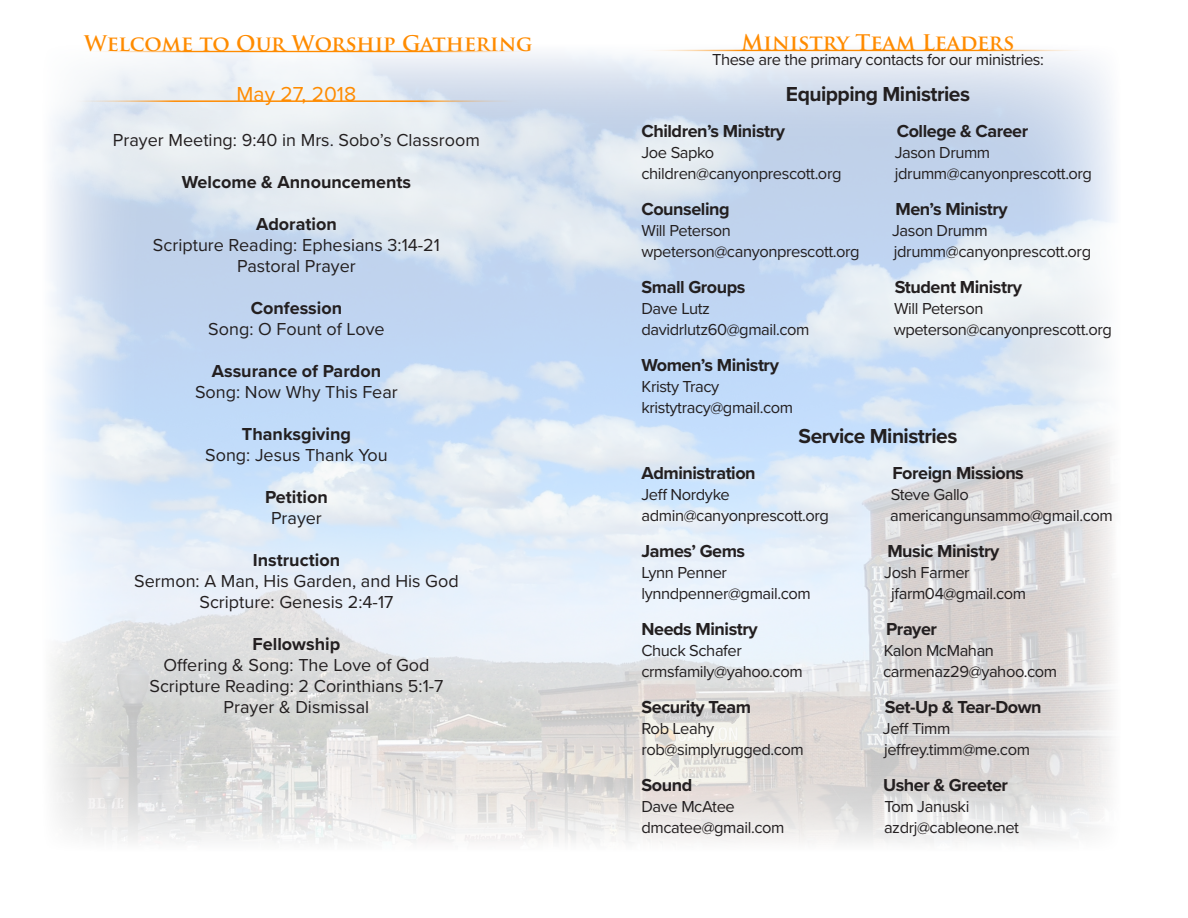
<style>
.page{position:relative;width:1188px;height:918px;background:#fff}
.page>*{position:absolute;margin:0;border:0;box-sizing:border-box;transform-origin:0 0}
.t1{font:700 21px "Trajan Pro";color:#ff8b00}
.t2{font:700 21px "Proxima Nova";letter-spacing:-.025em;color:#231f20}
.t3{font:21px "Proxima Nova";color:#ff8b00}
.t4{font:18px "Proxima Nova";color:#231f20}
.t5{font:700 18px "Proxima Nova";letter-spacing:-.025em;color:#231f20}
.t6{font:700 18px "Proxima Nova";color:#231f20}
.t7{font:16.5px "Proxima Nova";letter-spacing:-.025em;color:#231f20}
</style>
<div class="page">
<img style="left:51px;top:49px;width:1063px;height:794px">
<hr style="left:66px;top:100px;width:461px;height:2px;background:#ff8b00">
<hr style="left:634px;top:50px;width:462px;height:1px;background:#ff8b00">
<hr style="left:78px;top:51px;width:461px;height:1px;background:#ff8b00">
<p class="t1" style="left:84px;top:31px;width:450px">Welcome to Our Worship Gathering</p>
<p class="t3" style="left:237px;top:78px;width:121px">May 27, 2018</p>
<p class="t4" style="left:113px;top:127px;width:368px">Prayer Meeting: 9:40 in Mrs. Sobo’s Classroom</p>
<p class="t6" style="left:182px;top:169px;width:231px">Welcome &amp; Announcements</p>
<p class="t6" style="left:256px;top:211px;width:82px">Adoration</p>
<p class="t4" style="left:153px;top:232px;width:289px">Scripture Reading: Ephesians 3:14-21</p>
<p class="t4" style="left:237px;top:253px;width:120px">Pastoral Prayer</p>
<p class="t6" style="left:251px;top:295px;width:93px">Confession</p>
<p class="t4" style="left:208px;top:316px;width:178px">Song: O Fount of Love</p>
<p class="t6" style="left:212px;top:358px;width:171px">Assurance of Pardon</p>
<p class="t4" style="left:195px;top:379px;width:204px">Song: Now Why This Fear</p>
<p class="t6" style="left:242px;top:421px;width:111px">Thanksgiving</p>
<p class="t4" style="left:205px;top:442px;width:184px">Song: Jesus Thank You</p>
<p class="t6" style="left:265px;top:484px;width:64px">Petition</p>
<p class="t4" style="left:271px;top:505px;width:52px">Prayer</p>
<p class="t6" style="left:253px;top:547px;width:89px">Instruction</p>
<p class="t4" style="left:134px;top:568px;width:326px">Sermon: A Man, His Garden, and His God</p>
<p class="t4" style="left:200px;top:589px;width:195px">Scripture: Genesis 2:4-17</p>
<p class="t6" style="left:253px;top:631px;width:89px">Fellowship</p>
<p class="t4" style="left:163px;top:652px;width:268px">Offering &amp; Song: The Love of God</p>
<p class="t4" style="left:149px;top:673px;width:295px">Scripture Reading: 2 Corinthians 5:1-7</p>
<p class="t4" style="left:224px;top:694px;width:147px">Prayer &amp; Dismissal</p>
<p class="t1" style="left:742px;top:29px;width:274px">Ministry Team Leaders</p>
<p class="t7" style="left:712px;top:47px;width:333px">These are the primary contacts for our ministries:</p>
<p class="t2" style="left:786px;top:78px;width:186px">Equipping Ministries</p>
<p class="t5" style="left:642px;top:117px;width:145px">Children’s Ministry</p>
<p class="t5" style="left:897px;top:117px;width:133px">College &amp; Career</p>
<p class="t7" style="left:642px;top:140px;width:74px">Joe Sapko</p>
<p class="t7" style="left:895px;top:140px;width:97px">Jason Drumm</p>
<p class="t7" style="left:642px;top:161px;width:201px">children@canyonprescott.org</p>
<p class="t7" style="left:895px;top:161px;width:199px">jdrumm@canyonprescott.org</p>
<p class="t5" style="left:642px;top:195px;width:90px">Counseling</p>
<p class="t5" style="left:895px;top:195px;width:114px">Men’s Ministry</p>
<p class="t7" style="left:642px;top:218px;width:91px">Will Peterson</p>
<p class="t7" style="left:892px;top:218px;width:97px">Jason Drumm</p>
<p class="t7" style="left:642px;top:239px;width:220px">wpeterson@canyonprescott.org</p>
<p class="t7" style="left:894px;top:239px;width:199px">jdrumm@canyonprescott.org</p>
<p class="t5" style="left:642px;top:273px;width:105px">Small Groups</p>
<p class="t5" style="left:895px;top:273px;width:129px">Student Ministry</p>
<p class="t7" style="left:642px;top:296px;width:70px">Dave Lutz</p>
<p class="t7" style="left:894px;top:296px;width:91px">Will Peterson</p>
<p class="t7" style="left:642px;top:317px;width:170px">davidrlutz60@gmail.com</p>
<p class="t7" style="left:894px;top:317px;width:220px">wpeterson@canyonprescott.org</p>
<p class="t5" style="left:642px;top:351px;width:139px">Women’s Ministry</p>
<p class="t7" style="left:642px;top:374px;width:79px">Kristy Tracy</p>
<p class="t7" style="left:642px;top:395px;width:153px">kristytracy@gmail.com</p>
<p class="t2" style="left:799px;top:420px;width:160px">Service Ministries</p>
<p class="t5" style="left:642px;top:459px;width:116px">Administration</p>
<p class="t5" style="left:892px;top:459px;width:133px">Foreign Missions</p>
<p class="t7" style="left:642px;top:482px;width:90px">Jeff Nordyke</p>
<p class="t7" style="left:891px;top:482px;width:80px">Steve Gallo</p>
<p class="t7" style="left:642px;top:503px;width:189px">admin@canyonprescott.org</p>
<p class="t7" style="left:890px;top:503px;width:224px">americangunsammo@gmail.com</p>
<p class="t5" style="left:642px;top:537px;width:105px">James’ Gems</p>
<p class="t5" style="left:887px;top:537px;width:113px">Music Ministry</p>
<p class="t7" style="left:642px;top:560px;width:87px">Lynn Penner</p>
<p class="t7" style="left:884px;top:560px;width:87px">Josh Farmer</p>
<p class="t7" style="left:642px;top:581px;width:171px">lynndpenner@gmail.com</p>
<p class="t7" style="left:891px;top:581px;width:137px">jfarm04@gmail.com</p>
<p class="t5" style="left:642px;top:615px;width:118px">Needs Ministry</p>
<p class="t5" style="left:886px;top:615px;width:52px">Prayer</p>
<p class="t7" style="left:642px;top:638px;width:102px">Chuck Schafer</p>
<p class="t7" style="left:884px;top:638px;width:112px">Kalon McMahan</p>
<p class="t7" style="left:642px;top:659px;width:163px">crmsfamily@yahoo.com</p>
<p class="t7" style="left:883px;top:659px;width:176px">carmenaz29@yahoo.com</p>
<p class="t5" style="left:642px;top:693px;width:111px">Security Team</p>
<p class="t5" style="left:885px;top:693px;width:158px">Set-Up &amp; Tear-Down</p>
<p class="t7" style="left:642px;top:716px;width:74px">Rob Leahy</p>
<p class="t7" style="left:883px;top:716px;width:69px">Jeff Timm</p>
<p class="t7" style="left:642px;top:737px;width:164px">rob@simplyrugged.com</p>
<p class="t7" style="left:884px;top:737px;width:147px">jeffrey.timm@me.com</p>
<p class="t5" style="left:642px;top:771px;width:52px">Sound</p>
<p class="t5" style="left:883px;top:771px;width:126px">Usher &amp; Greeter</p>
<p class="t7" style="left:642px;top:794px;width:95px">Dave McAtee</p>
<p class="t7" style="left:884px;top:794px;width:86px">Tom Januski</p>
<p class="t7" style="left:642px;top:815px;width:144px">dmcatee@gmail.com</p>
<p class="t7" style="left:884px;top:815px;width:137px">azdrj@cableone.net</p>
</div>
